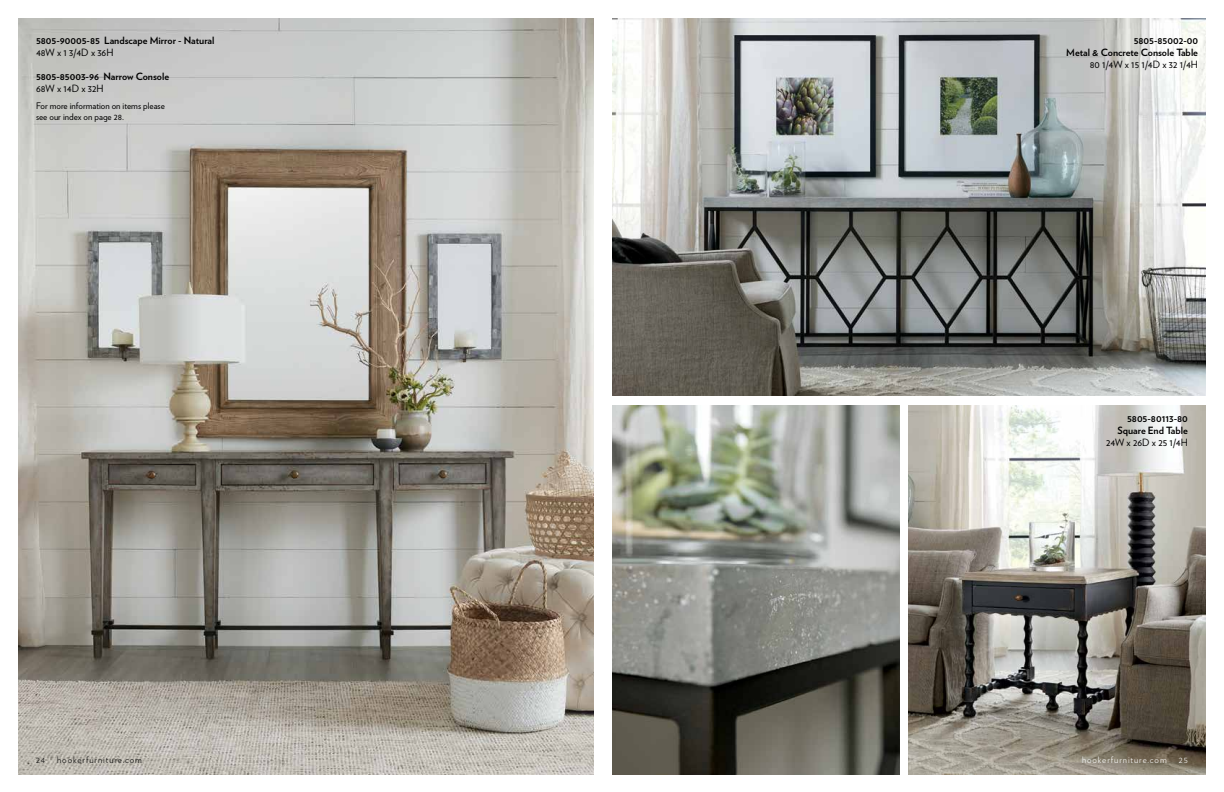
<style>
.page{position:relative;width:1224px;height:792px;background:#fff}
.page>*{position:absolute;margin:0;border:0;box-sizing:border-box;transform-origin:0 0}
.t1{font:700 10px/12px "Verlag";color:#000;text-align:right}
.t2{font:10px "Verlag";color:#000}
.t3{font:9px/10.8px "Verlag";color:#000}
.t4{font:300 9px "Verlag";letter-spacing:.1em;color:#000}
.t5{font:300 9px "Verlag";letter-spacing:.1em;color:#fff}
</style>
<div class="page">
<img style="left:612px;top:18px;width:594px;height:378px">
<img style="left:909px;top:405px;width:297px;height:369px">
<img style="left:18px;top:18px;width:576px;height:756px">
<img style="left:612px;top:405px;width:288px;height:369px">
<p class="t1" style="left:36px;top:34px;width:180px">5805-90005-85 Landscape Mirror - Natural</p>
<p class="t2" style="left:36px;top:45px;width:79px">48W x 1 3/4D x 36H</p>
<p class="t1" style="left:36px;top:70px;width:135px">5805-85003-96 Narrow Console</p>
<p class="t2" style="left:36px;top:81px;width:69px">68W x 14D x 32H</p>
<p class="t3" style="left:36px;top:100px;width:130px">For more information on items please see our index on page 28.</p>
<p class="t1" style="left:1066px;top:34px;width:133px">5805-85002-00<br>Metal &amp; Concrete Console Table</p>
<p class="t2" style="left:1090px;top:57px;width:110px">80 1/4W x 15 1/4D x 32 1/4H</p>
<p class="t1" style="left:1117px;top:412px;width:72px">5805-80113-80<br>Square End Table</p>
<p class="t2" style="left:1106px;top:435px;width:83px">24W x 26D x 25 1/4H</p>
<p class="t4" style="left:36px;top:753px;width:11px">24</p>
<p class="t4" style="left:57px;top:753px;width:86px">hookerfurniture.com</p>
<p class="t5" style="left:1082px;top:754px;width:86px">hookerfurniture.com</p>
<p class="t5" style="left:1179px;top:754px;width:10px">25</p>
</div>
